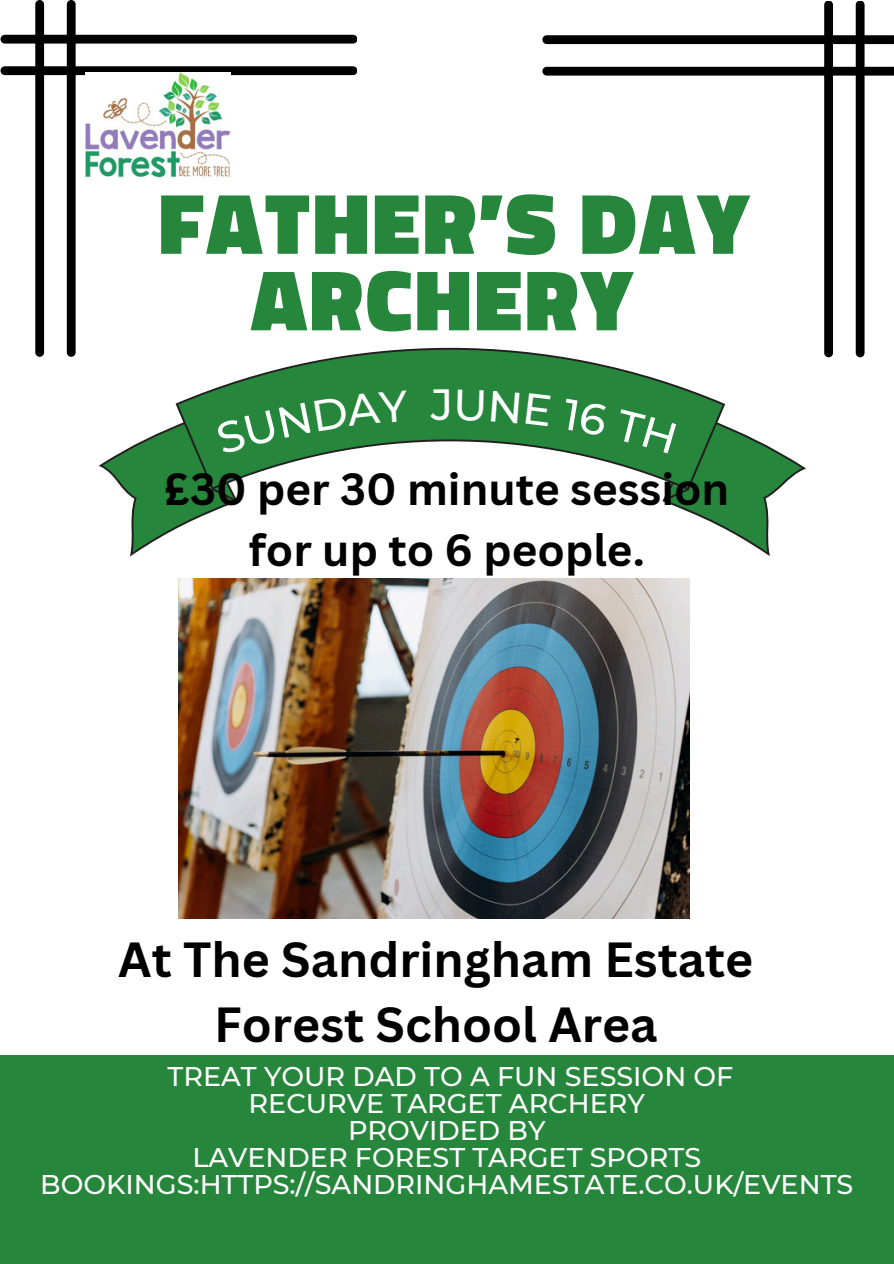
<style>
.page{position:relative;width:894px;height:1264px;background:#fff}
.page>*{position:absolute;margin:0;border:0;box-sizing:border-box;transform-origin:0 0}
.t1{font:900 87px/76.5px "Titillium Web";letter-spacing:.03em;color:#25863c;text-align:center}
.t2{font:700 48px/65.2px "Canva Sans";color:#000;text-align:center}
.t3{font:700 43.95px/60.8px "Canva Sans";color:#000;text-align:center}
.t4{font:500 43.5px "Montserrat";color:#fff}
.t5{font:500 27px/27px "Montserrat";color:#fff;text-align:center}
</style>
<div class="page">
<div style="left:0;top:1055px;width:893px;height:208px;background:#25863c"></div>
<svg style="left:210px;top:348px;width:515px;height:116px;fill:#25863c"></svg>
<img style="left:179px;top:578px;width:510px;height:340px">
<svg style="left:1px;top:0;width:356px;height:357px"></svg>
<svg style="left:542px;top:1px;width:351px;height:356px"></svg>
<img style="left:86px;top:72px;width:145px;height:106px">
<svg style="left:99px;top:390px;width:309px;height:166px"></svg>
<svg style="left:457px;top:389px;width:26px;height:32px"></svg>
<svg style="left:491px;top:390px;width:28px;height:33px"></svg>
<svg style="left:525px;top:393px;width:26px;height:33px"></svg>
<div style="left:561px;top:398px;width:46px;height:38px;background:#25863c"></div>
<svg style="left:613px;top:409px;width:192px;height:147px"></svg>
<p class="t1" style="left:158px;top:183px;width:591px">FATHER’S DAY<br>ARCHERY</p>
<p class="t4" style="left:431px;top:378px;width:24px">J</p>
<p class="t3" style="left:164px;top:457px;width:566px">£30 per 30 minute session for up to 6 people.</p>
<h2 class="t2" style="left:118px;top:925px;width:636px">At The Sandringham Estate<br>Forest School Area</h2>
<p class="t5" style="left:40px;top:1062px;width:814px">TREAT YOUR DAD TO A FUN SESSION OF<br>RECURVE TARGET ARCHERY<br>PROVIDED BY<br>LAVENDER FOREST TARGET SPORTS<br>BOOKINGS:HTTPS://SANDRINGHAMESTATE.CO.UK/EVENTS</p>
</div>
